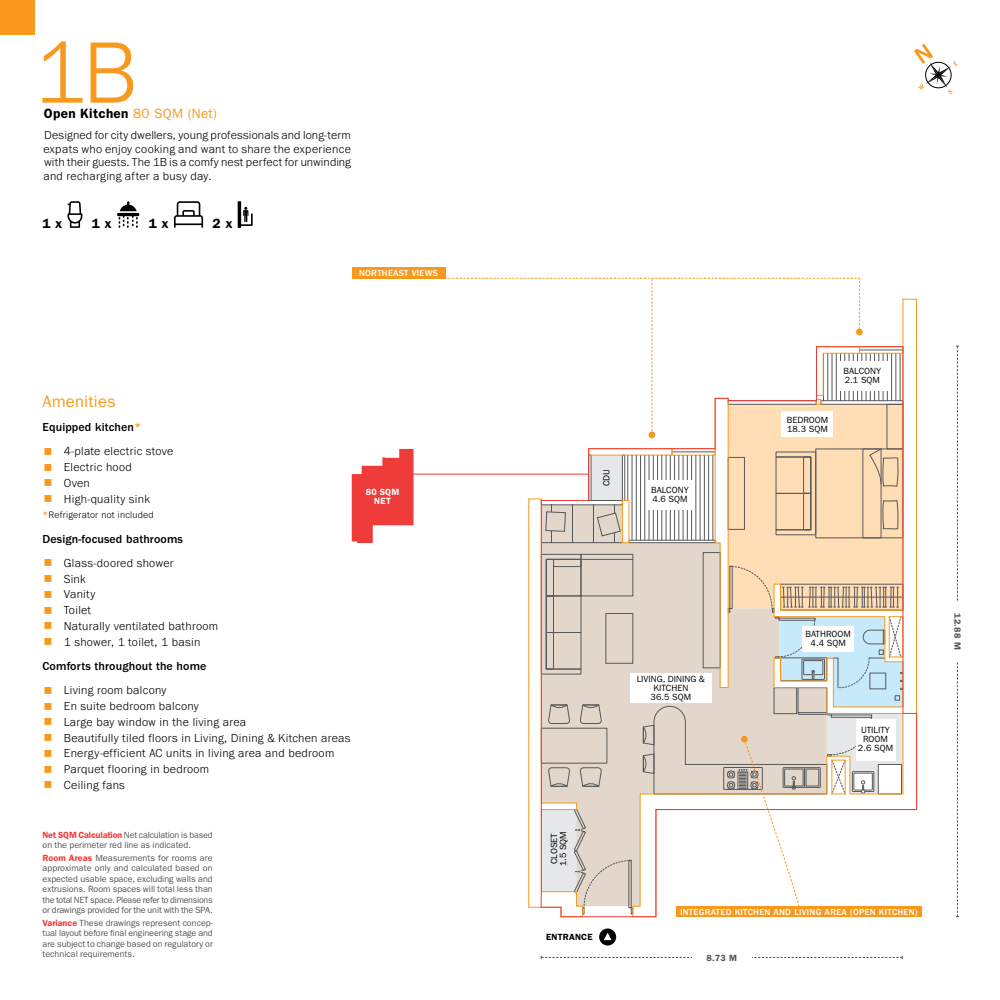
<style>
.page{position:relative;width:1000px;height:1000px;background:#fff}
.page>*{position:absolute;margin:0;border:0;box-sizing:border-box;transform-origin:0 0}
._1_Unit_Type{font:300 90px "Franklin Gothic URW";color:#f8991d}
.Body{font:16.5px "ITC Franklin Gothic Std";letter-spacing:.015em;color:#f8991d}
.Body-2{font:600 13.5px "ITC Franklin Gothic Std";letter-spacing:.025em;color:#000}
.Body-3{font:300 12px "Franklin Gothic URW";letter-spacing:.025em;color:#000}
.Body_Light{font:300 12px/13.5px "Franklin Gothic URW";letter-spacing:.015em;color:#000;text-align:justify}
.Body-4{font:500 12px "ITC Franklin Gothic Std";letter-spacing:.01em;color:#000}
.Body-5{font:300 9.75px "Franklin Gothic URW";letter-spacing:.02em;color:#000}
.Net_SQM_Body{font:9px/10.5px "ITC Franklin Gothic Std";letter-spacing:-.005em;color:#545456;text-align:justify}
.t1{font:9px/9px "ITC Franklin Gothic Std";color:#000}
.Feature{font:500 9px "ITC Franklin Gothic Std";letter-spacing:.03em;color:#fff}
.Body-6{font:600 9px "ITC Franklin Gothic Std";color:#545456}
.Square_18pt_100K{font:600 9px "ITC Franklin Gothic Std";letter-spacing:.025em;color:#fff}
.Feature-2{font:600 9px "ITC Franklin Gothic Std";letter-spacing:.03em;color:#000}
.s1{font-weight:400;color:#f8991d}
.s2{font-weight:600;color:#f8991d}
.s3{font-family:"ITC Franklin Gothic Std";font-weight:600;color:#f8991d}
.s4{font-weight:600;color:#ef3b39}
</style>
<div class="page">
<svg style="left:902px;top:346px;width:15px;height:571px"></svg>
<svg style="left:955px;top:345px;width:3px;height:572px"></svg>
<div style="left:935px;top:601px;width:43px;height:60px;background:#fff"></div>
<svg style="left:540px;top:955px;width:362px;height:3px"></svg>
<div style="left:691px;top:935px;width:60px;height:43px;background:#fff"></div>
<svg style="left:67px;top:201px;width:15px;height:27px"></svg>
<svg style="left:117px;top:201px;width:22px;height:27px"></svg>
<svg style="left:174px;top:201px;width:29px;height:27px"></svg>
<svg style="left:238px;top:201px;width:14px;height:27px"></svg>
<div style="left:351px;top:267px;width:94px;height:12px;background:#f8991d"></div>
<svg style="left:599px;top:928px;width:17px;height:17px"></svg>
<svg style="left:603px;top:932px;width:8px;height:7px"></svg>
<svg style="left:351px;top:277px;width:551px;height:640px"></svg>
<svg style="left:740px;top:735px;width:7px;height:7px"></svg>
<div style="left:675px;top:906px;width:246px;height:10px;background:#f8991d"></div>
<div style="left:0;top:0;width:34px;height:34px;background:#f8991d"></div>
<svg style="left:914px;top:44px;width:43px;height:50px"></svg>
<p class="_1_Unit_Type" style="left:33px;top:17px;width:105px">1B</p>
<p class="Body-2" style="left:44px;top:106px;width:174px">Open Kitchen <span class="s1">80 SQM (Net)</span></p>
<p class="Body_Light" style="left:44px;top:128px;width:309px">Designed for city dwellers, young professionals and long-term expats who enjoy cooking and want to share the experience with their guests. The 1B is a comfy nest perfect for unwinding and recharging after a busy day.</p>
<p class="Body-2" style="left:42px;top:215px;width:22px">1 x</p>
<p class="Body-2" style="left:92px;top:215px;width:22px">1 x</p>
<p class="Body-2" style="left:149px;top:215px;width:22px">1 x</p>
<p class="Body-2" style="left:212px;top:215px;width:22px">2 x</p>
<p class="Feature" style="left:359px;top:268px;width:80px">NORTHEAST VIEWS</p>
<p class="Body" style="left:43px;top:391px;width:75px">Amenities</p>
<p class="Body-4" style="left:43px;top:420px;width:100px">Equipped kitchen<span class="s2">*</span></p>
<p class="Body-3" style="left:64px;top:444px;width:111px">4-plate electric stove</p>
<p class="Body-3" style="left:64px;top:459px;width:69px">Electric hood</p>
<p class="Body-3" style="left:64px;top:475px;width:28px">Oven</p>
<p class="Body-3" style="left:64px;top:491px;width:88px">High-quality sink</p>
<p class="Body-5" style="left:43px;top:509px;width:113px"><span class="s3">*</span>Refrigerator not included</p>
<p class="Body-4" style="left:43px;top:532px;width:142px">Design-focused bathrooms</p>
<p class="Body-3" style="left:64px;top:555px;width:111px">Glass-doored shower</p>
<p class="Body-3" style="left:64px;top:571px;width:23px">Sink</p>
<p class="Body-3" style="left:64px;top:587px;width:33px">Vanity</p>
<p class="Body-3" style="left:64px;top:602px;width:29px">Toilet</p>
<p class="Body-3" style="left:64px;top:618px;width:156px">Naturally ventilated bathroom</p>
<p class="Body-3" style="left:64px;top:634px;width:138px">1 shower, 1 toilet, 1 basin</p>
<p class="Body-4" style="left:43px;top:659px;width:165px">Comforts throughout the home</p>
<p class="Body-3" style="left:64px;top:682px;width:104px">Living room balcony</p>
<p class="Body-3" style="left:64px;top:698px;width:136px">En suite bedroom balcony</p>
<p class="Body-3" style="left:64px;top:714px;width:184px">Large bay window in the living area</p>
<p class="Body-3" style="left:64px;top:730px;width:288px">Beautifully tiled floors in Living, Dining &amp; Kitchen areas</p>
<p class="Body-3" style="left:64px;top:745px;width:272px">Energy-efficient AC units in living area and bedroom</p>
<p class="Body-3" style="left:64px;top:761px;width:147px">Parquet flooring in bedroom</p>
<p class="Body-3" style="left:64px;top:777px;width:62px">Ceiling fans</p>
<p class="Net_SQM_Body" style="left:43px;top:829px;width:172px"><span class="s4">Net SQM Calculation</span> Net calculation is based on the perimeter red line as indicated.</p>
<p class="Net_SQM_Body" style="left:43px;top:852px;width:172px"><span class="s4">Room Areas</span> Measurements for rooms are approximate only and calculated based on expected usable space, excluding walls and extrusions. Room spaces will total less than the total NET space. Please refer to dimensions or drawings provided for the unit with the SPA.</p>
<p class="Net_SQM_Body" style="left:43px;top:917px;width:172px"><span class="s4">Variance</span> These drawings represent concep&shy;tual layout before final engineering stage and are subject to change based on regulatory or technical requirements.</p>
<p class="Square_18pt_100K" style="left:366px;top:486px;width:35px">80 SQM</p>
<p class="Square_18pt_100K" style="left:374px;top:495px;width:18px">NET</p>
<p class="t1" style="left:602px;top:486px;width:19px;rotate:-90deg">CDU</p>
<p class="t1" style="left:651px;top:485px;width:39px">BALCONY<br>4.6 SQM</p>
<p class="t1" style="left:786px;top:415px;width:43px">BEDROOM<br>18.3 SQM</p>
<p class="t1" style="left:843px;top:367px;width:39px">BALCONY<br>2.1 SQM</p>
<p class="t1" style="left:549px;top:866px;width:37px;rotate:-90deg">CLOSET<br>1.5 SQM</p>
<p class="Feature-2" style="left:546px;top:931px;width:48px">ENTRANCE</p>
<p class="t1" style="left:636px;top:674px;width:70px;text-align:center">LIVING, DINING &amp;<br>KITCHEN<br>36.5 SQM</p>
<p class="t1" style="left:805px;top:629px;width:47px;text-align:center">BATHROOM<br>4.4 SQM</p>
<p class="t1" style="left:857px;top:725px;width:37px;text-align:center">UTILITY<br>ROOM<br>2.6 SQM</p>
<p class="Body-6" style="left:962px;top:613px;width:38px;rotate:90deg">12.88 M</p>
<p class="Feature" style="left:680px;top:906px;width:239px">INTEGRATED KITCHEN AND LIVING AREA (OPEN KITCHEN)</p>
<p class="Body-6" style="left:706px;top:951px;width:32px">8.73 M</p>
</div>
